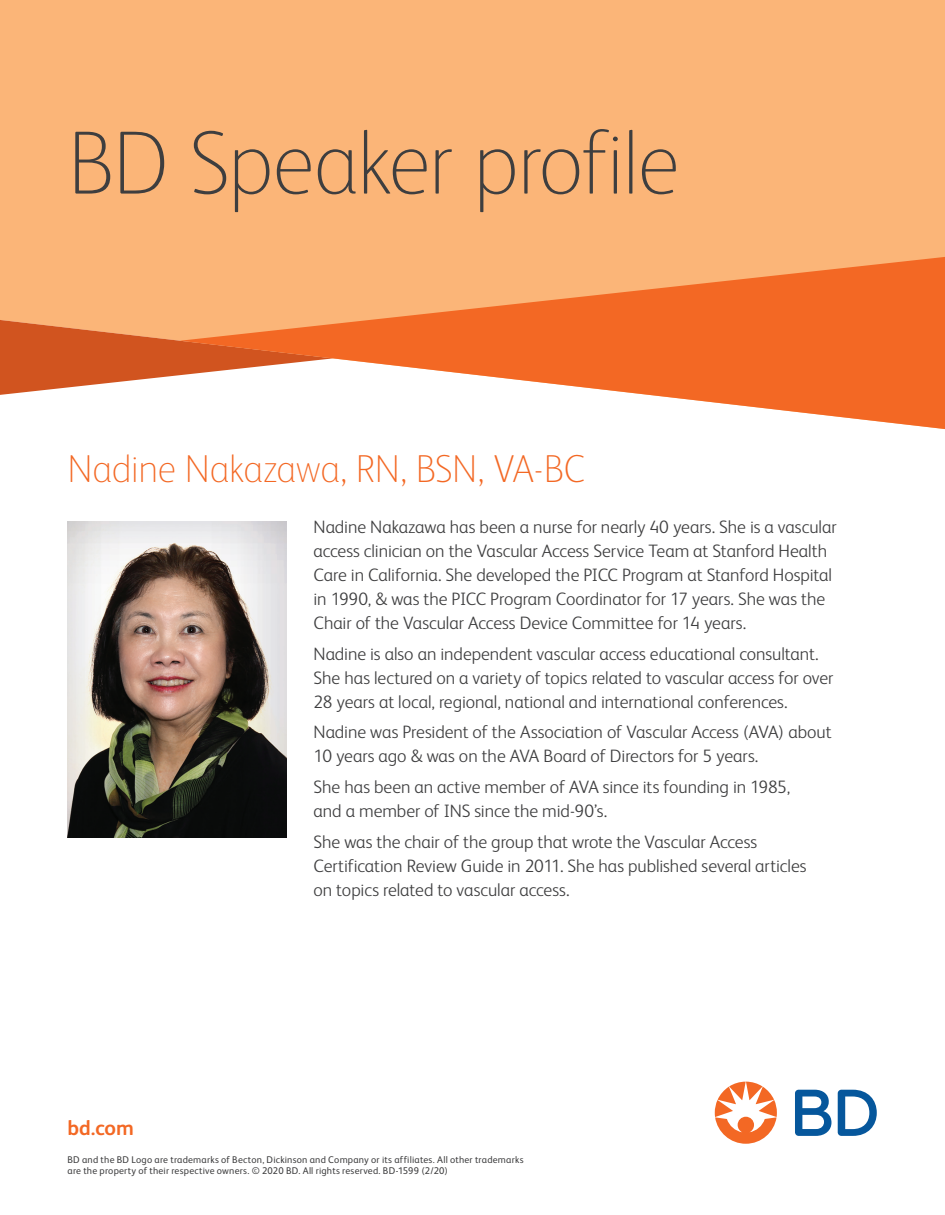
<style>
.page{position:relative;width:945px;height:1215px;background:#fff}
.page>*{position:absolute;margin:0;border:0;box-sizing:border-box;transform-origin:0 0}
.t1{font:100 90px "FS Albert Pro";letter-spacing:-.025em;color:#3e3e3f}
.t2{font:100 39px "FS Albert Pro";letter-spacing:-.01em;color:#f36824}
.t3{font:700 21px "FS Albert Pro";color:#f36824}
.t4{font:300 18px/24px "FS Albert Pro";letter-spacing:-.005em;color:#3e3e3f}
.t5{font:9.75px/11.7px "FS Albert Pro";letter-spacing:.02em;color:#3e3e3f}
</style>
<div class="page">
<svg style="left:795px;top:1090px;width:82px;height:46px"></svg>
<svg style="left:715px;top:1082px;width:62px;height:62px"></svg>
<div style="left:0;top:0;width:945px;height:320px;background:#fbb578"></div>
<svg style="left:0;top:320px;width:180px;height:75px;background:#dc7748"></svg>
<svg style="left:180px;top:257px;width:765px;height:172px;fill:#f36824"></svg>
<img style="left:68px;top:521px;width:219px;height:317px">
<h1 class="t1" style="left:68px;top:104px;width:614px">BD Speaker profile</h1>
<h2 class="t2" style="left:68px;top:443px;width:519px">Nadine Nakazawa, RN, BSN, VA-BC</h2>
<p class="t4" style="left:314px;top:514px;width:525px">Nadine Nakazawa has been a nurse for nearly 40 years. She is a vascular access clinician on the Vascular Access Service Team at Stanford Health Care in California. She developed the PICC Program at Stanford Hospital in 1990, &amp; was the PICC Program Coordinator for 17 years. She was the Chair of the Vascular Access Device Committee for 14 years.</p>
<p class="t4" style="left:314px;top:640px;width:521px">Nadine is also an independent vascular access educational consultant.<br>She has lectured on a variety of topics related to vascular access for over<br>28 years at local, regional, national and international conferences.</p>
<p class="t4" style="left:314px;top:719px;width:520px">Nadine was President of the Association of Vascular Access (AVA) about<br>10 years ago &amp; was on the AVA Board of Directors for 5 years.</p>
<p class="t4" style="left:314px;top:774px;width:478px">She has been an active member of AVA since its founding in 1985, and a member of INS since the mid-90’s.</p>
<p class="t4" style="left:314px;top:829px;width:495px">She was the chair of the group that wrote the Vascular Access<br>Certification Review Guide in 2011. She has published several articles on topics related to vascular access.</p>
<p class="t3" style="left:68px;top:1113px;width:68px">bd.com</p>
<p class="t5" style="left:68px;top:1153px;width:458px">BD and the BD Logo are trademarks of Becton, Dickinson and Company or its affiliates. All other trademarks are the property of their respective owners. © 2020 BD. All rights reserved. BD-1599 (2/20)</p>
</div>
